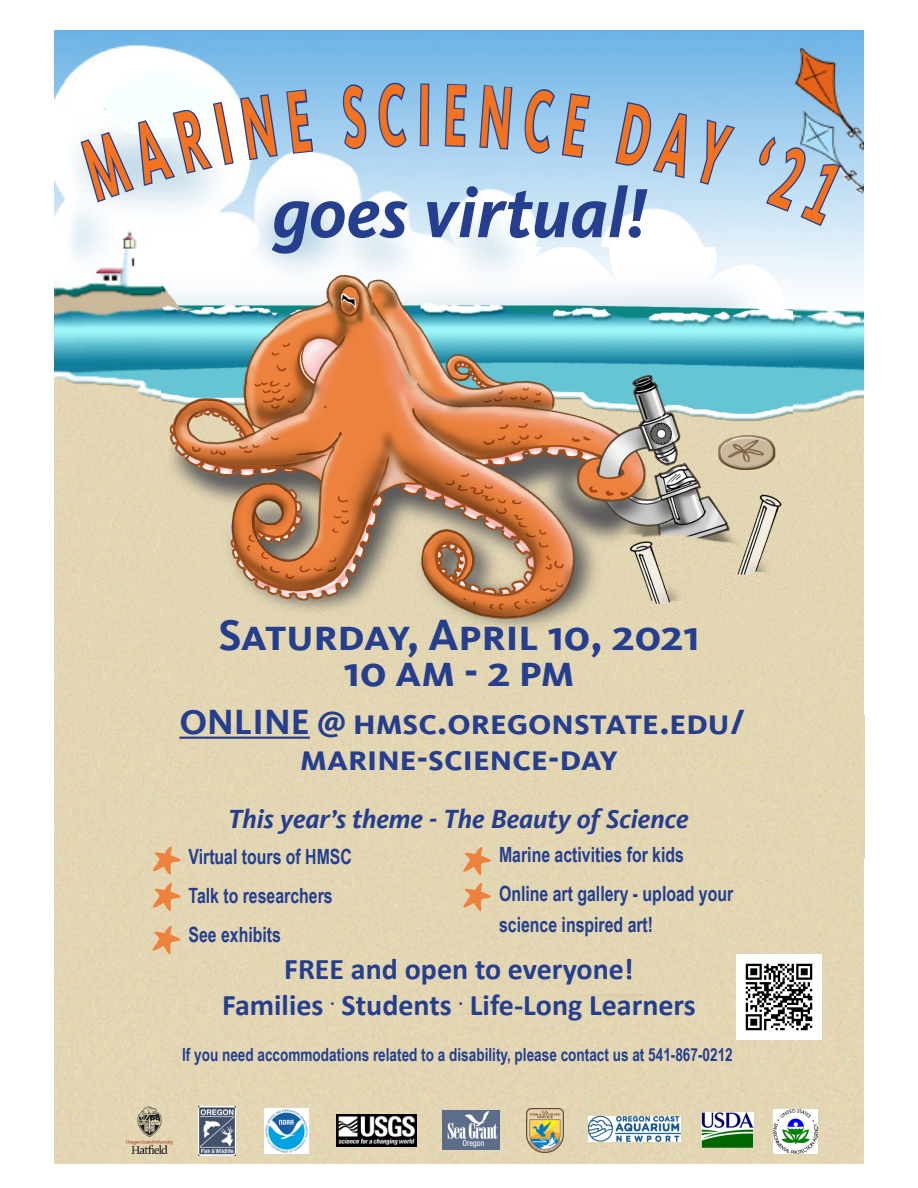
<style>
.page{position:relative;width:918px;height:1188px;background:#fff}
.page>*{position:absolute;margin:0;border:0;box-sizing:border-box;transform-origin:0 0}
.t1{font:italic 700 72px "Kievit Offc";color:#253f8e}
.t2{font:700 45px "Kievit Sc Offc";color:#253f8e}
.t3{font:700 36px "Kievit Sc Offc";color:#253f8e}
.t4{font:700 30px "Calibri";color:#253f8e}
.t5{font:italic 700 27px "Kievit Offc";color:#253f8e}
.t6{font:700 21px "Arial Narrow";color:#253f8e;scale:.92 1}
.t7{font:700 18px "Arial Narrow";color:#253f8e;scale:.92 1}
</style>
<div class="page">
<div style="left:54px;top:858px;width:810px;height:136px;background:#e3d6b3"></div>
<img style="left:54px;top:30px;width:810px;height:686px">
<div style="left:54px;top:716px;width:810px;height:142px;background:#e3d6b3"></div>
<div style="left:54px;top:994px;width:810px;height:170px;background:#e3d6b3"></div>
<img style="left:526px;top:1108px;width:38px;height:44px">
<img style="left:337px;top:1115px;width:79px;height:32px">
<img style="left:265px;top:1109px;width:44px;height:44px">
<img style="left:702px;top:1112px;width:51px;height:35px">
<img style="left:199px;top:1107px;width:37px;height:48px">
<div style="left:105px;top:71px;width:112px;height:67px;background:#f7ffff;border-radius:50%"></div>
<img style="left:589px;top:1117px;width:92px;height:24px">
<img style="left:443px;top:1111px;width:57px;height:39px">
<img style="left:773px;top:1109px;width:44px;height:45px">
<img style="left:126px;top:1107px;width:47px;height:47px">
<hr style="left:179px;top:737px;width:131px;height:2px;background:#253f8e">
<svg style="left:462px;top:847px;width:29px;height:28px"></svg>
<svg style="left:462px;top:883px;width:29px;height:28px"></svg>
<svg style="left:152px;top:883px;width:29px;height:28px"></svg>
<svg style="left:152px;top:846px;width:29px;height:29px"></svg>
<img style="left:161px;top:247px;width:632px;height:405px">
<img style="left:737px;top:954px;width:85px;height:85px">
<svg style="left:152px;top:926px;width:29px;height:28px"></svg>
<svg style="left:78px;top:104px;width:154px;height:97px"></svg>
<svg style="left:242px;top:96px;width:34px;height:63px"></svg>
<svg style="left:288px;top:91px;width:24px;height:61px"></svg>
<svg style="left:343px;top:85px;width:23px;height:63px"></svg>
<svg style="left:379px;top:84px;width:26px;height:62px;background:#98c9ed"></svg>
<svg style="left:421px;top:85px;width:7px;height:60px"></svg>
<svg style="left:446px;top:85px;width:20px;height:61px"></svg>
<svg style="left:481px;top:87px;width:30px;height:61px;background:#9acaed"></svg>
<svg style="left:523px;top:89px;width:31px;height:64px;background:#9bcbed"></svg>
<svg style="left:563px;top:95px;width:26px;height:62px;background:#9eccee"></svg>
<svg style="left:617px;top:104px;width:116px;height:82px;background:#a8d2f0"></svg>
<svg style="left:759px;top:137px;width:86px;height:87px;background:#badaf0"></svg>
<p class="t1" style="left:272px;top:170px;width:376px">goes virtual!</p>
<p class="t2" style="left:218px;top:609px;width:483px">Saturday, April 10, 2021</p>
<p class="t2" style="left:344px;top:645px;width:232px">10 am - 2 pm</p>
<p class="t3" style="left:179px;top:701px;width:568px">ONLINE @ hmsc.oregonstate.edu/</p>
<p class="t3" style="left:300px;top:737px;width:319px">marine-science-day</p>
<p class="t5" style="left:228px;top:803px;width:462px">This year’s theme - The Beauty of Science</p>
<p class="t6" style="left:499px;top:839px;width:202px">Marine activities for kids</p>
<p class="t6" style="left:499px;top:878px;width:256px">Online art gallery - upload your</p>
<p class="t6" style="left:499px;top:909px;width:169px">science inspired art!</p>
<p class="t6" style="left:189px;top:840px;width:179px">Virtual tours of HMSC</p>
<p class="t6" style="left:189px;top:879px;width:158px">Talk to researchers</p>
<p class="t6" style="left:189px;top:918px;width:102px">See exhibits</p>
<p class="t4" style="left:284px;top:948px;width:351px">FREE and open to everyone!</p>
<p class="t4" style="left:222px;top:984px;width:475px">Families <sup>.</sup> Students <sup>.</sup> Life-Long Learners</p>
<p class="t7" style="left:182px;top:1041px;width:600px">If you need accommodations related to a disability, please contact us at 541-867-0212</p>
</div>
